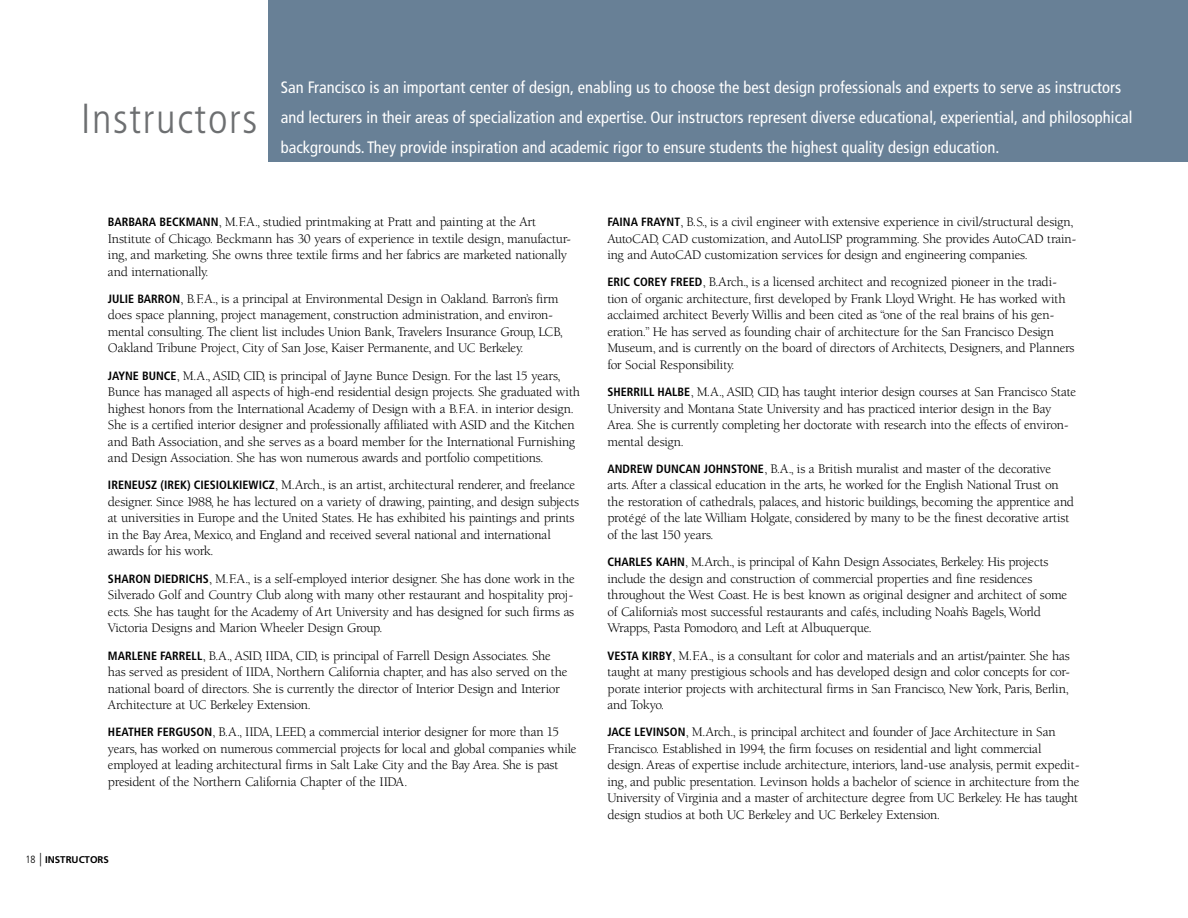
<style>
.page{position:relative;width:1188px;height:918px;background:#fff}
.page>*{position:absolute;margin:0;border:0;box-sizing:border-box;transform-origin:0 0}
.t1{font:300 condensed 42px "Frutiger";letter-spacing:.04em;color:#6d6f71}
.t2{font:condensed 16.5px/30px "Frutiger";letter-spacing:.005em;color:#fff}
.t3{font:13.5px/16.5px "Berkeley";letter-spacing:-.015em;color:#000}
.t4{font:700 9.75px "Frutiger";color:#000}
.s1{font-family:"Frutiger";font-weight:700;font-stretch:condensed;font-size:12px}
.s2{font-weight:300;font-stretch:condensed;font-size:10.5px}
.s3{font-weight:300;font-stretch:condensed;font-size:13.5px}
</style>
<div class="page">
<div style="left:268px;top:0;width:920px;height:162px;background:#688096"></div>
<h1 class="t1" style="left:81px;top:95px;width:178px">Instructors</h1>
<p class="t2" style="left:281px;top:73px;width:853px">San Francisco is an important center of design, enabling us to choose the best design professionals and experts to serve as instructors and lecturers in their areas of specialization and expertise. Our instructors represent diverse educational, experiential, and philosophical backgrounds. They provide inspiration and academic rigor to ensure students the highest quality design education.</p>
<p class="t3" style="left:108px;top:214px;width:465px"><span class="s1">BARBARA BECKMANN</span>, M.F.A., studied printmaking at Pratt and painting at the Art Institute of Chicago. Beckmann has 30 years of experience in textile design, manufactur&shy;ing, and marketing. She owns three textile firms and her fabrics are marketed nationally and internationally.</p>
<p class="t3" style="left:108px;top:291px;width:456px"><span class="s1">JULIE BARRON</span>, B.F.A., is a principal at Environmental Design in Oakland. Barron’s firm does space planning, project management, construction administration, and environ&shy;mental consulting. The client list includes Union Bank, Travelers Insurance Group, LCB, Oakland Tribune Project, City of San Jose, Kaiser Permanente, and UC Berkeley.</p>
<p class="t3" style="left:108px;top:367px;width:474px"><span class="s1">JAYNE BUNCE</span>, M.A., ASID, CID, is principal of Jayne Bunce Design. For the last 15 years, Bunce has managed all aspects of high-end residential design projects. She graduated with highest honors from the International Academy of Design with a B.F.A. in interior design.<br>She is a certified interior designer and professionally affiliated with ASID and the Kitchen and Bath Association, and she serves as a board member for the International Furnishing and Design Association. She has won numerous awards and portfolio competitions.</p>
<p class="t3" style="left:108px;top:477px;width:473px"><span class="s1">IRENEUSZ (IREK) CIESIOLKIEWICZ</span>, M.Arch., is an artist, architectural renderer, and freelance designer. Since 1988, he has lectured on a variety of drawing, painting, and design subjects at universities in Europe and the United States. He has exhibited his paintings and prints in the Bay Area, Mexico, and England and received several national and international awards for his work.</p>
<p class="t3" style="left:108px;top:571px;width:468px"><span class="s1">SHARON DIEDRICHS</span>, M.F.A., is a self-employed interior designer. She has done work in the Silverado Golf and Country Club along with many other restaurant and hospitality proj&shy;ects. She has taught for the Academy of Art University and has designed for such firms as Victoria Designs and Marion Wheeler Design Group.</p>
<p class="t3" style="left:108px;top:647px;width:461px"><span class="s1">MARLENE FARRELL</span>, B.A., ASID, IIDA, CID, is principal of Farrell Design Associates. She has served as president of IIDA, Northern California chapter, and has also served on the national board of directors. She is currently the director of Interior Design and Interior Architecture at UC Berkeley Extension.</p>
<p class="t3" style="left:108px;top:724px;width:470px"><span class="s1">HEATHER FERGUSON</span>, B.A., IIDA, LEED, a commercial interior designer for more than 15 years, has worked on numerous commercial projects for local and global companies while employed at leading architectural firms in Salt Lake City and the Bay Area. She is past president of the Northern California Chapter of the IIDA.</p>
<p class="t4" style="left:26px;top:854px;width:85px"><span class="s2">1 8</span> <span class="s3">|</span> INSTRUCTORS</p>
<p class="t3" style="left:607px;top:214px;width:470px"><span class="s1">FAINA FRAYNT</span>, B.S., is a civil engineer with extensive experience in civil/structural design,<br>AutoCAD, CAD customization, and AutoLISP programming. She provides AutoCAD train&shy;ing and AutoCAD customization services for design and engineering companies.</p>
<p class="t3" style="left:607px;top:274px;width:469px"><span class="s1">ERIC COREY FREED</span>, B.Arch., is a licensed architect and recognized pioneer in the tradi&shy;tion of organic architecture, first developed by Frank Lloyd Wright. He has worked with acclaimed architect Beverly Willis and been cited as “one of the real brains of his gen&shy;eration.” He has served as founding chair of architecture for the San Francisco Design Museum, and is currently on the board of directors of Architects, Designers, and Planners for Social Responsibility.</p>
<p class="t3" style="left:607px;top:384px;width:470px"><span class="s1">SHERRILL HALBE</span>, M.A., ASID, CID, has taught interior design courses at San Francisco State University and Montana State University and has practiced interior design in the Bay Area. She is currently completing her doctorate with research into the effects of environ&shy;mental design.</p>
<p class="t3" style="left:607px;top:461px;width:468px"><span class="s1">ANDREW DUNCAN JOHNSTONE</span>, B.A., is a British muralist and master of the decorative arts. After a classical education in the arts, he worked for the English National Trust on the restoration of cathedrals, palaces, and historic buildings, becoming the apprentice and protégé of the late William Holgate, considered by many to be the finest decorative artist of the last 150 years.</p>
<p class="t3" style="left:607px;top:554px;width:461px"><span class="s1">CHARLES KAHN</span>, M.Arch., is principal of Kahn Design Associates, Berkeley. His projects include the design and construction of commercial properties and fine residences throughout the West Coast. He is best known as original designer and architect of some of California’s most successful restaurants and cafés, including Noah’s Bagels, World Wrapps, Pasta Pomodoro, and Left at Albuquerque.</p>
<p class="t3" style="left:607px;top:647px;width:464px;text-align:justify"><span class="s1">VESTA KIRBY</span>, M.F.A., is a consultant for color and materials and an artist/painter. She has taught at many prestigious schools and has developed design and color concepts for cor&shy;porate interior projects with architectural firms in San Francisco, New York, Paris, Berlin, and Tokyo.</p>
<p class="t3" style="left:607px;top:724px;width:474px"><span class="s1">JACE LEVINSON</span>, M.Arch., is principal architect and founder of Jace Architecture in San Francisco. Established in 1994, the firm focuses on residential and light commercial design. Areas of expertise include architecture, interiors, land-use analysis, permit expedit&shy;ing, and public presentation. Levinson holds a bachelor of science in architecture from the University of Virginia and a master of architecture degree from UC Berkeley. He has taught design studios at both UC Berkeley and UC Berkeley Extension.</p>
</div>
